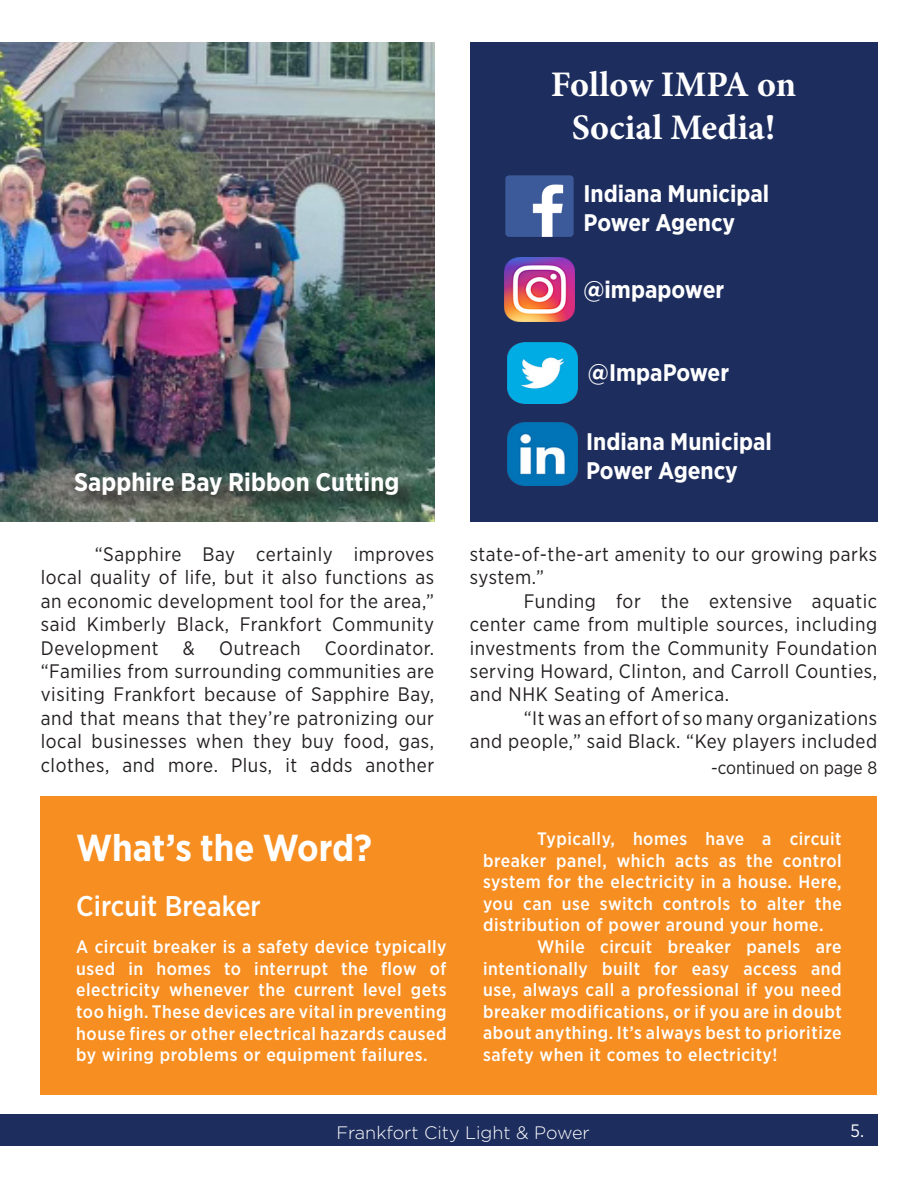
<style>
.page{position:relative;width:918px;height:1188px;background:#fff}
.page>*{position:absolute;margin:0;border:0;box-sizing:border-box;transform-origin:0 0}
.t1{font:700 37.5px "Gotham Narrow";color:#fff}
.t2{font:700 36px "Minion Pro";color:#fff}
.t3{font:500 28.5px "Gotham Narrow";color:#fff}
.t4{font:700 25.5px "Gotham Narrow";color:#fff}
.t5{font:700 24px "Gotham Narrow";color:#fff}
.t6{font:19.5px/23.4px "Gotham Narrow";letter-spacing:.03em;color:#231f20;text-align:justify}
.t7{font:500 18px/21.6px "Gotham Narrow";letter-spacing:.03em;color:#fff;text-align:justify}
.t8{font:300 18px "Gotham";color:#fff}
.t9{font:18px "Gotham Narrow";color:#231f20}
.t10{font:18px "Gotham Narrow";color:#fff}
</style>
<div class="page">
<div style="left:0;top:1114px;width:877px;height:32px;background:#1d2d5e"></div>
<div style="left:41px;top:796px;width:836px;height:299px;background:#f68e21"></div>
<div style="left:470px;top:42px;width:407px;height:480px;background:#1d2d5e"></div>
<img style="left:505px;top:258px;width:70px;height:63px">
<img style="left:505px;top:175px;width:69px;height:62px">
<img style="left:508px;top:342px;width:70px;height:62px">
<img style="left:508px;top:423px;width:70px;height:63px">
<img style="left:0;top:42px;width:434px;height:480px">
<div style="left:78px;top:475px;width:338px;height:38px;background:#231f20;opacity:.75"></div>
<p class="t2" style="left:551px;top:59px;width:247px">Follow IMPA on</p>
<p class="t2" style="left:572px;top:102px;width:205px">Social Media!</p>
<p class="t5" style="left:584px;top:178px;width:187px">Indiana Municipal</p>
<p class="t5" style="left:584px;top:207px;width:153px">Power Agency</p>
<p class="t5" style="left:584px;top:274px;width:142px">@impapower</p>
<p class="t4" style="left:74px;top:465px;width:327px">Sapphire Bay Ribbon Cutting</p>
<p class="t6" style="left:41px;top:542px;width:395px;text-indent:54px">“Sapphire Bay certainly improves local quality of life, but it also functions as an economic development tool for the area,” said Kimberly Black, Frankfort Community Development</p>
<p class="t6" style="left:41px;top:636px;width:395px;text-indent:284px">Coordinator. “Families from surrounding communities are visiting Frankfort because of Sapphire Bay, and that means that they’re patronizing our local businesses when they buy food, gas, clothes, and more. Plus, it adds another</p>
<p class="t6" style="left:183px;top:636px;width:13px">&amp;</p>
<p class="t6" style="left:219px;top:636px;width:83px">Outreach</p>
<p class="t1" style="left:76px;top:823px;width:297px">What’s the Word?</p>
<p class="t3" style="left:76px;top:888px;width:186px">Circuit Breaker</p>
<p class="t7" style="left:76px;top:936px;width:372px">A circuit breaker is a safety device typically used in homes to interrupt the flow of electricity whenever the current level gets too high. These devices are vital in preventing house fires or other electrical hazards caused by wiring problems or equipment failures.</p>
<p class="t5" style="left:588px;top:357px;width:143px">@ImpaPower</p>
<p class="t5" style="left:586px;top:426px;width:187px">Indiana Municipal</p>
<p class="t5" style="left:586px;top:455px;width:153px">Power Agency</p>
<p class="t6" style="left:470px;top:542px;width:409px">state-of-the-art amenity to our growing parks system.”</p>
<p class="t6" style="left:470px;top:589px;width:409px;text-indent:54px">Funding for the extensive aquatic center came from multiple sources, including investments from the Community Foundation serving Howard, Clinton, and Carroll Counties, and NHK Seating of America.</p>
<p class="t6" style="left:470px;top:706px;width:409px;text-align:right">“It was an effort of so many organizations<br>and people,” said Black. “Key players included</p>
<p class="t9" style="left:711px;top:757px;width:168px">-continued on page 8</p>
<p class="t7" style="left:483px;top:828px;width:360px;text-indent:54px">Typically, homes have a circuit breaker panel, which acts as the control system for the electricity in a house. Here, you can use switch controls to alter the distribution of power around your home.</p>
<p class="t7" style="left:483px;top:936px;width:360px;text-indent:54px">While circuit breaker panels are intentionally built for easy access and use, always call a professional if you need breaker modifications, or if you are in doubt about anything. It’s always best to prioritize safety when it comes to electricity!</p>
<p class="t8" style="left:336px;top:1121px;width:255px">Frankfort City Light &amp; Power</p>
<p class="t10" style="left:851px;top:1119px;width:15px">5.</p>
</div>
